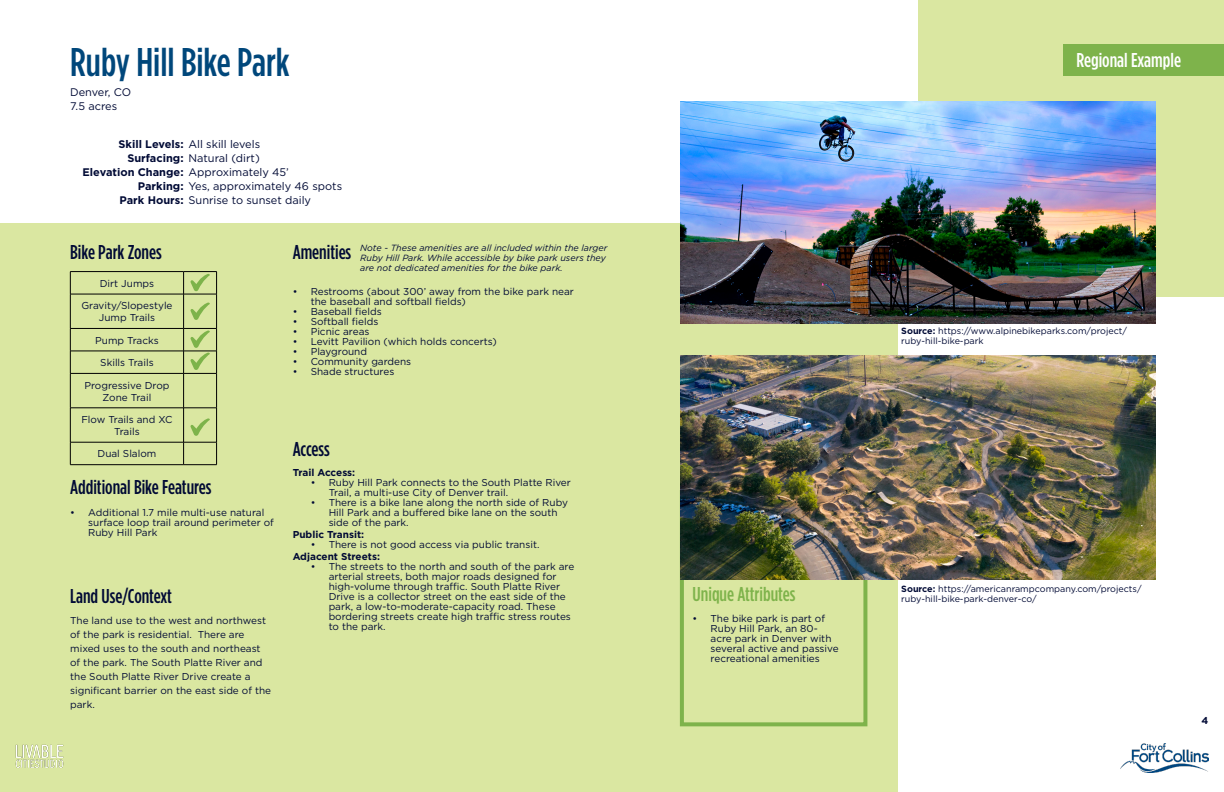
<style>
.page{position:relative;width:1224px;height:792px;background:#fff}
.page>*{position:absolute;margin:0;border:0;box-sizing:border-box;transform-origin:0 0}
.t1{font:500 40px "Gotham Condensed";color:#00477b}
.SubHeadings{font:500 20px "Gotham Condensed";color:#010a35}
.t2{font:500 20px "Gotham Condensed";color:#7eb34b}
.t3{font:500 20px "Gotham Condensed";color:#fff}
.P_Spacing_Left{font:11px "Gotham";color:#010a35}
.P_Spacing_Left-2{font:700 11px "Gotham";color:#010a35}
.Paragraph_Spacing{font:11px "Gotham";color:#010a35}
.Regular_Paragraph{font:10px/10px "Gotham";color:#010a35}
.Table_Text{font:10px/12px "Gotham";color:#010a35;text-align:center}
.Regular_Paragraph-2{font:700 10px "Gotham";color:#010a35}
.Source{font:9px/10px "Gotham";color:#010a35}
.Paragraph_Spacing-2{font:italic 9px/10px "Gotham";color:#010a35}
.s1{font-weight:700}
.s2{font-weight:400}
</style>
<div class="page">
<div style="left:0;top:223px;width:897px;height:569px;background:#dae7a1"></div>
<div style="left:918px;top:0;width:306px;height:297px;background:#dae7a1"></div>
<div style="left:1063px;top:44px;width:161px;height:32px;background:#7eb34b"></div>
<div style="left:680px;top:490px;width:187px;height:236px;border:4px solid #7eb34b"></div>
<img style="left:680px;top:355px;width:476px;height:225px">
<img style="left:680px;top:102px;width:476px;height:222px">
<hr style="left:70px;top:271px;width:114px;height:1px;background:#000">
<svg style="left:70px;top:272px;width:1px;height:22px"></svg>
<hr style="left:184px;top:271px;width:33px;height:1px;background:#000">
<svg style="left:183px;top:272px;width:1px;height:22px"></svg>
<svg style="left:216px;top:272px;width:1px;height:22px"></svg>
<hr style="left:70px;top:294px;width:114px;height:1px;background:#000">
<hr style="left:70px;top:294px;width:1px;height:34px;background:#000">
<hr style="left:184px;top:294px;width:33px;height:1px;background:#000">
<hr style="left:183px;top:294px;width:1px;height:34px;background:#000">
<hr style="left:216px;top:294px;width:1px;height:34px;background:#000">
<hr style="left:70px;top:328px;width:114px;height:1px;background:#000">
<hr style="left:184px;top:328px;width:33px;height:1px;background:#000">
<hr style="left:70px;top:351px;width:114px;height:1px;background:#000">
<svg style="left:70px;top:329px;width:1px;height:44px"></svg>
<hr style="left:184px;top:351px;width:33px;height:1px;background:#000">
<svg style="left:183px;top:329px;width:1px;height:44px"></svg>
<svg style="left:216px;top:329px;width:1px;height:44px"></svg>
<hr style="left:70px;top:373px;width:114px;height:1px;background:#000">
<hr style="left:70px;top:374px;width:1px;height:34px;background:#000">
<hr style="left:184px;top:373px;width:33px;height:1px;background:#000">
<hr style="left:183px;top:374px;width:1px;height:34px;background:#000">
<hr style="left:216px;top:374px;width:1px;height:34px;background:#000">
<hr style="left:70px;top:408px;width:114px;height:1px;background:#000">
<hr style="left:70px;top:408px;width:1px;height:34px;background:#000">
<hr style="left:184px;top:408px;width:33px;height:1px;background:#000">
<hr style="left:183px;top:408px;width:1px;height:34px;background:#000">
<hr style="left:216px;top:408px;width:1px;height:34px;background:#000">
<hr style="left:70px;top:442px;width:114px;height:1px;background:#000">
<svg style="left:70px;top:442px;width:1px;height:23px"></svg>
<hr style="left:184px;top:442px;width:33px;height:1px;background:#000">
<svg style="left:183px;top:442px;width:1px;height:23px"></svg>
<svg style="left:216px;top:442px;width:1px;height:23px"></svg>
<hr style="left:70px;top:465px;width:114px;height:1px;background:#000">
<hr style="left:184px;top:465px;width:33px;height:1px;background:#000">
<svg style="left:190px;top:274px;width:20px;height:17px"></svg>
<svg style="left:190px;top:418px;width:20px;height:18px"></svg>
<svg style="left:190px;top:330px;width:20px;height:40px"></svg>
<svg style="left:190px;top:302px;width:20px;height:18px"></svg>
<img style="left:1120px;top:744px;width:88px;height:29px">
<img style="left:15px;top:744px;width:49px;height:24px">
<p class="t1" style="left:70px;top:39px;width:221px">Ruby Hill Bike Park</p>
<p class="t3" style="left:1076px;top:48px;width:106px">Regional Example</p>
<p class="Paragraph_Spacing" style="left:70px;top:85px;width:63px">Denver, CO</p>
<p class="Paragraph_Spacing" style="left:70px;top:99px;width:49px">7.5 acres</p>
<p class="P_Spacing_Left" style="left:119px;top:137px;width:143px"><span class="s1">Skill Levels:</span> All skill levels</p>
<p class="P_Spacing_Left" style="left:127px;top:151px;width:134px"><span class="s1">Surfacing:</span> Natural (dirt)</p>
<p class="P_Spacing_Left-2" style="left:83px;top:165px;width:208px">Elevation Change: <span class="s2">Approximately 45’</span></p>
<p class="P_Spacing_Left" style="left:138px;top:179px;width:206px"><span class="s1">Parking:</span> Yes, approximately 46 spots</p>
<p class="P_Spacing_Left" style="left:120px;top:193px;width:193px"><span class="s1">Park Hours:</span> Sunrise to sunset daily</p>
<p class="SubHeadings" style="left:70px;top:240px;width:93px">Bike Park Zones</p>
<p class="SubHeadings" style="left:293px;top:240px;width:60px">Amenities</p>
<p class="Paragraph_Spacing-2" style="left:360px;top:243px;width:249px">Note - These amenities are all included within the larger<br>Ruby Hill Park. While accessible by bike park users they are not dedicated amenities for the bike park.</p>
<p class="Table_Text" style="left:100px;top:277px;width:56px">Dirt Jumps</p>
<p class="Table_Text" style="left:81px;top:300px;width:93px">Gravity/Slopestyle<br>Jump Trails</p>
<p class="Table_Text" style="left:95px;top:334px;width:65px">Pump Tracks</p>
<p class="Table_Text" style="left:100px;top:356px;width:55px">Skills Trails</p>
<p class="Table_Text" style="left:84px;top:379px;width:87px">Progressive Drop<br>Zone Trail</p>
<p class="Table_Text" style="left:81px;top:413px;width:93px">Flow Trails and XC<br>Trails</p>
<p class="Table_Text" style="left:98px;top:448px;width:60px">Dual Slalom</p>
<p class="Regular_Paragraph" style="left:311px;top:286px;width:265px;text-indent:-18px">• Restrooms (about 300’ away from the bike park near the baseball and softball fields)</p>
<p class="Regular_Paragraph" style="left:293px;top:306px;width:91px">• Baseball fields</p>
<p class="Regular_Paragraph" style="left:293px;top:316px;width:87px">• Softball fields</p>
<p class="Regular_Paragraph" style="left:293px;top:326px;width:78px">• Picnic areas</p>
<p class="Regular_Paragraph" style="left:293px;top:336px;width:206px">• Levitt Pavilion (which holds concerts)</p>
<p class="Regular_Paragraph" style="left:293px;top:346px;width:76px">• Playground</p>
<p class="Regular_Paragraph" style="left:293px;top:356px;width:120px">• Community gardens</p>
<p class="Regular_Paragraph" style="left:293px;top:366px;width:103px">• Shade structures</p>
<p class="SubHeadings" style="left:293px;top:437px;width:39px">Access</p>
<p class="Regular_Paragraph-2" style="left:293px;top:466px;width:64px">Trail Access:</p>
<p class="Regular_Paragraph" style="left:329px;top:478px;width:244px;text-indent:-18px">• Ruby Hill Park connects to the South Platte River<br>Trail, a multi-use City of Denver trail.</p>
<p class="Regular_Paragraph" style="left:329px;top:498px;width:241px;text-indent:-18px">• There is a bike lane along the north side of Ruby<br>Hill Park and a buffered bike lane on the south side of the park.</p>
<p class="Regular_Paragraph-2" style="left:293px;top:528px;width:73px">Public Transit:</p>
<p class="Regular_Paragraph" style="left:311px;top:540px;width:230px">• There is not good access via public transit.</p>
<p class="Regular_Paragraph-2" style="left:293px;top:550px;width:89px">Adjacent Streets:</p>
<p class="Regular_Paragraph" style="left:329px;top:562px;width:247px;text-indent:-18px">• The streets to the north and south of the park are arterial streets, both major roads designed for high-volume through traffic. South Platte River Drive is a collector street on the east side of the park, a low-to-moderate-capacity road. These bordering streets create high traffic stress routes to the park.</p>
<p class="SubHeadings" style="left:70px;top:476px;width:143px">Additional Bike Features</p>
<p class="Regular_Paragraph" style="left:88px;top:507px;width:187px;text-indent:-18px">• Additional 1.7 mile multi-use natural surface loop trail around perimeter of<br>Ruby Hill Park</p>
<p class="SubHeadings" style="left:70px;top:584px;width:103px">Land Use/Context</p>
<p class="t2" style="left:693px;top:582px;width:104px">Unique Attributes</p>
<p class="Regular_Paragraph" style="left:711px;top:613px;width:130px;text-indent:-18px">• The bike park is part of<br>Ruby Hill Park, an 80- acre park in Denver with several active and passive recreational amenities</p>
<p class="Regular_Paragraph" style="left:70px;top:613px;width:202px;line-height:14px">The land use to the west and northwest of the park is residential. There are mixed uses to the south and northeast of the park. The South Platte River and the South Platte River Drive create a significant barrier on the east side of the park.</p>
<p class="Source" style="left:901px;top:326px;width:227px"><span class="s1">Source:</span> https://www.alpinebikeparks.com/project/ ruby-hill-bike-park</p>
<p class="Source" style="left:901px;top:583px;width:242px"><span class="s1">Source:</span> https://americanrampcompany.com/projects/ ruby-hill-bike-park-denver-co/</p>
<p class="Regular_Paragraph-2" style="left:1201px;top:714px;width:8px">4</p>
</div>
